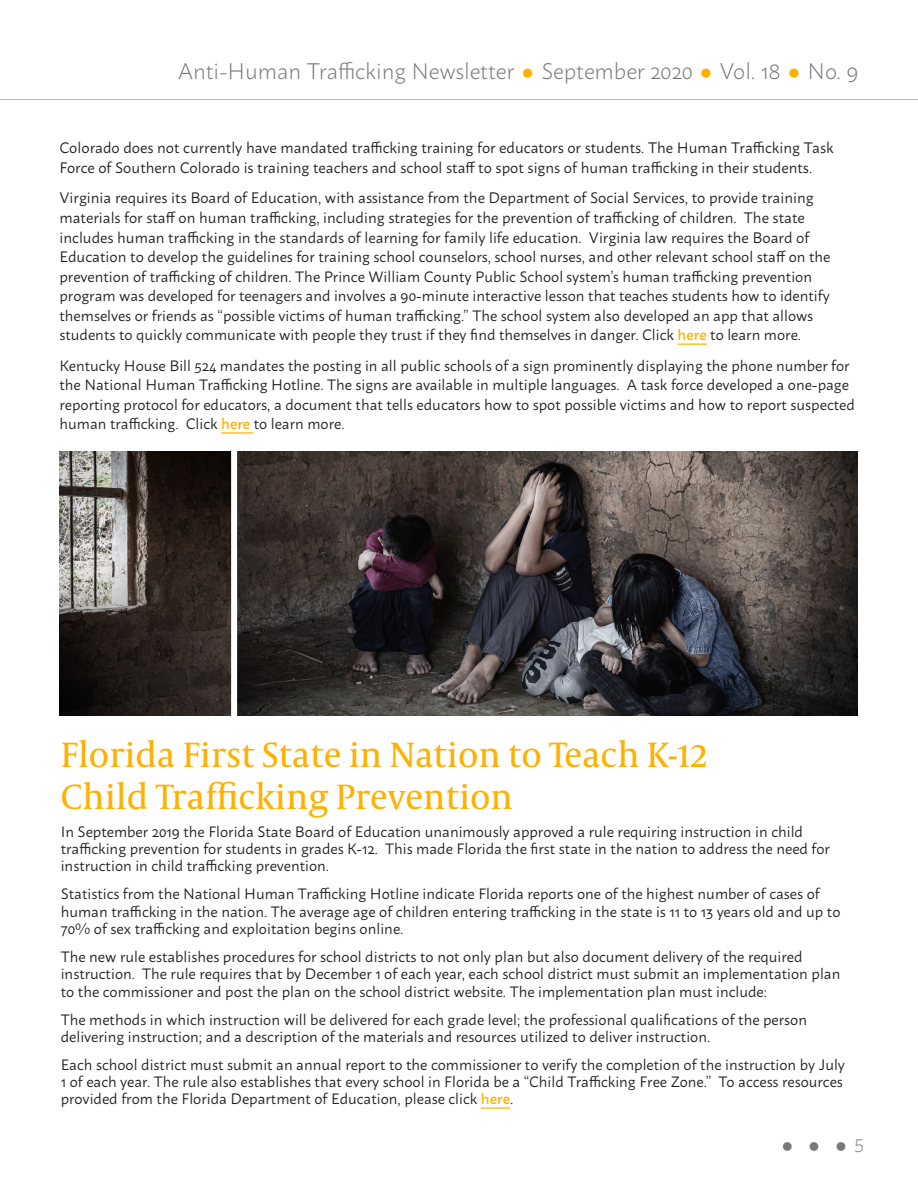
<style>
.page{position:relative;width:918px;height:1188px;background:#fff}
.page>*{position:absolute;margin:0;border:0;box-sizing:border-box;transform-origin:0 0}
.t1{font:36px/41.4px "Capitolium News 2";color:#ffb100}
.t2{font:300 22.5px "Macho";letter-spacing:-.005em;color:#76787b}
.t3{font:300 18px "Macho";color:#76787b}
.t4{font:15.15px/19.6px "Macho";color:#231f20}
.t5{font:15px/17.2px "Macho";color:#231f20}
.s1{color:#ffb100}
.s2{font-size:15.15px}
.s3{font-weight:500;color:#ffb100}
</style>
<div class="page">
<hr style="left:0;top:99px;width:918px;height:1px;background:#ffb100">
<svg style="left:678px;top:344px;width:29px;height:1px"></svg>
<hr style="left:221px;top:432px;width:33px;height:2px;background:#ffb100">
<svg style="left:481px;top:1108px;width:29px;height:1px"></svg>
<img style="left:237px;top:452px;width:620px;height:264px">
<img style="left:59px;top:452px;width:172px;height:264px">
<p class="t2" style="left:178px;top:52px;width:682px">Anti-Human Trafficking Newsletter <span class="s1">●</span> September 2020 <span class="s1">●</span> Vol. 18 <span class="s1">●</span> No. 9</p>
<p class="t4" style="left:59px;top:137px;width:776px">Colorado does not currently have mandated trafficking training for educators or students. The Human Trafficking Task<br>Force of Southern Colorado is training teachers and school staff to spot signs of human trafficking in their students.</p>
<p class="t4" style="left:59px;top:187px;width:756px">Virginia requires its Board of Education, with assistance from the Department of Social Services, to provide training materials for staff on human trafficking, including strategies for the prevention of trafficking of children. The state includes human trafficking in the standards of learning for family life education. Virginia law requires the Board of</p>
<p class="t5" style="left:59px;top:246px;width:773px;line-height:19.5px"><span class="s2">Education to develop the</span> guidelines for training school counselors, school nurses, and other relevant school staff on the prevention of trafficking of children. The Prince William County Public School system’s human trafficking prevention program was developed for teenagers and involves a 90-minute interactive lesson that teaches students how to identify themselves or friends as “possible victims of human trafficking.” The school system also developed an app that allows students to quickly communicate with people they trust if they find themselves in danger. Click <span class="s3">here</span> to learn more.</p>
<p class="t5" style="left:59px;top:354px;width:797px;line-height:19.5px">Kentucky House Bill 524 mandates the posting in all public schools of a sign prominently displaying the phone number for the National Human Trafficking Hotline. The signs are available in multiple languages. A task force developed a one-page reporting protocol for educators, a document that tells educators how to spot possible victims and how to report suspected human trafficking. Click <span class="s3">here</span> to learn more.</p>
<p class="t1" style="left:61px;top:733px;width:649px">Florida First State in Nation to Teach K-12<br>Child Trafficking Prevention</p>
<p class="t5" style="left:61px;top:821px;width:771px">In September 2019 the Florida State Board of Education unanimously approved a rule requiring instruction in child trafficking prevention for students in grades K-12. This made Florida the first state in the nation to address the need for instruction in child trafficking prevention.</p>
<p class="t5" style="left:61px;top:884px;width:781px">Statistics from the National Human Trafficking Hotline indicate Florida reports one of the highest number of cases of human trafficking in the nation. The average age of children entering trafficking in the state is 11 to 13 years old and up to<br>70% of sex trafficking and exploitation begins online.</p>
<p class="t5" style="left:61px;top:947px;width:781px">The new rule establishes procedures for school districts to not only plan but also document delivery of the required instruction. The rule requires that by December 1 of each year, each school district must submit an implementation plan to the commissioner and post the plan on the school district website. The implementation plan must include:</p>
<p class="t5" style="left:61px;top:1009px;width:748px">The methods in which instruction will be delivered for each grade level; the professional qualifications of the person delivering instruction; and a description of the materials and resources utilized to deliver instruction.</p>
<p class="t5" style="left:61px;top:1054px;width:786px">Each school district must submit an annual report to the commissioner to verify the completion of the instruction by July<br>1 of each year. The rule also establishes that every school in Florida be a “Child Trafficking Free Zone.” To access resources provided from the Florida Department of Education, please click <span class="s3">here</span>.</p>
<p class="t3" style="left:782px;top:1130px;width:84px">●●●5</p>
</div>
